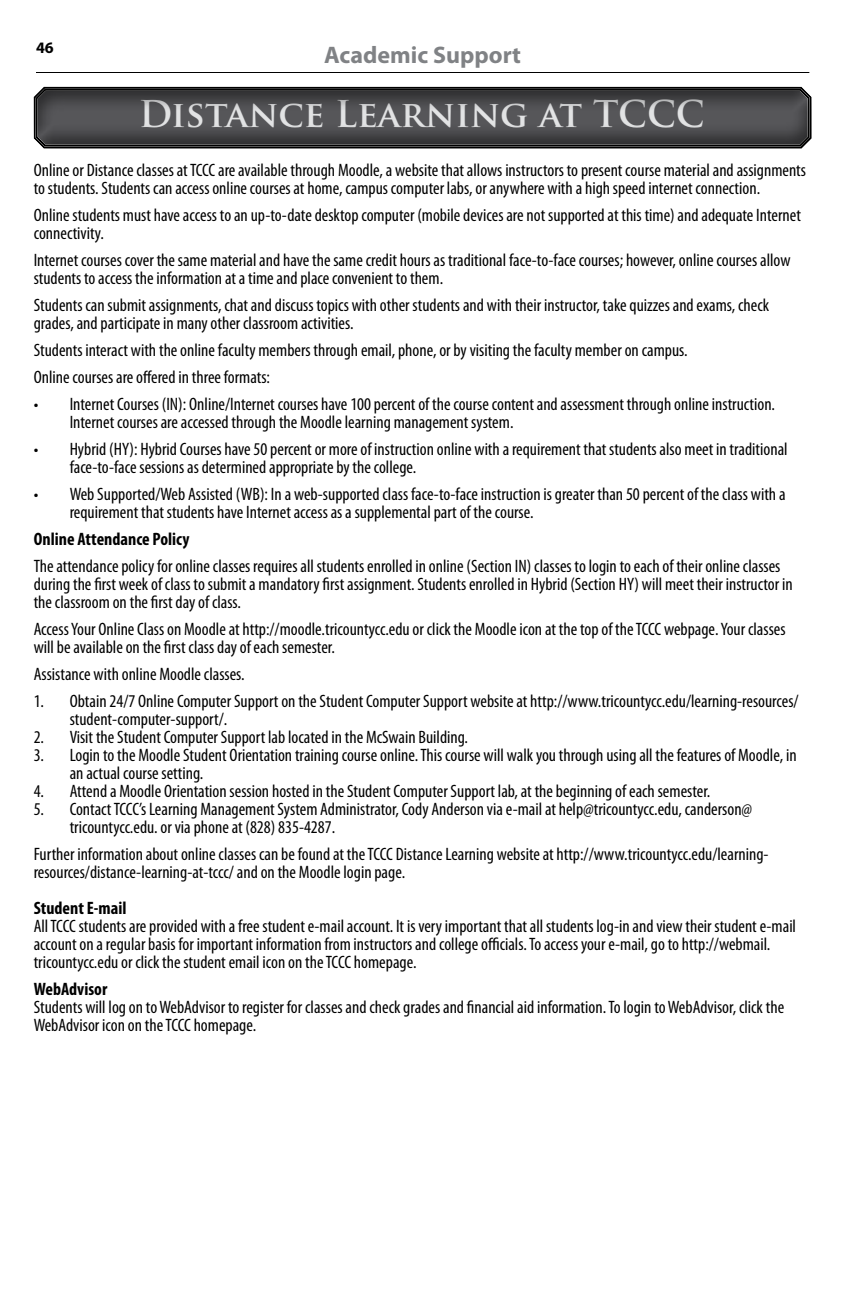
<style>
.page{position:relative;width:864px;height:1296px;background:#fff}
.page>*{position:absolute;margin:0;border:0;box-sizing:border-box;transform-origin:0 0}
.t1{font:700 36px "Trajan Pro";color:#e2e3e4}
.t2{font:700 24px "Myriad Pro";color:#808285}
.t3{font:condensed 18px/18px "Myriad Pro";color:#000}
.t4{font:700 condensed 18px "Myriad Pro";color:#000}
.t5{font:700 16px "Myriad Pro";color:#000}
</style>
<div class="page">
<hr style="left:36px;top:72px;width:773px;height:1px;background:#000">
<div style="left:32px;top:85px;width:782px;height:66px;background:#000;opacity:.5"></div>
<p class="t5" style="left:36px;top:37px;width:19px">46</p>
<h2 class="t2" style="left:324px;top:40px;width:198px">Academic Support</h2>
<h1 class="t1" style="left:139px;top:91px;width:567px">Distance Learning at TCCC</h1>
<p class="t3" style="left:34px;top:161px;width:774px">Online or Distance classes at TCCC are available through Moodle, a website that allows instructors to present course material and assignments to students. Students can access online courses at home, campus computer labs, or anywhere with a high speed internet connection.</p>
<p class="t3" style="left:34px;top:206px;width:769px">Online students must have access to an up-to-date desktop computer (mobile devices are not supported at this time) and adequate Internet connectivity.</p>
<p class="t3" style="left:34px;top:251px;width:758px">Internet courses cover the same material and have the same credit hours as traditional face-to-face courses; however, online courses allow students to access the information at a time and place convenient to them.</p>
<p class="t3" style="left:34px;top:296px;width:737px">Students can submit assignments, chat and discuss topics with other students and with their instructor, take quizzes and exams, check grades, and participate in many other classroom activities.</p>
<p class="t3" style="left:34px;top:336px;width:656px;line-height:27px">Students interact with the online faculty members through email, phone, or by visiting the faculty member on campus.<br>Online courses are offered in three formats:</p>
<p class="t3" style="left:70px;top:395px;width:707px;text-indent:-36px">• Internet Courses (IN): Online/Internet courses have 100 percent of the course content and assessment through online instruction.<br>Internet courses are accessed through the Moodle learning management system.</p>
<p class="t3" style="left:70px;top:440px;width:720px;text-indent:-36px">• Hybrid (HY): Hybrid Courses have 50 percent or more of instruction online with a requirement that students also meet in traditional face-to-face sessions as determined appropriate by the college.</p>
<p class="t3" style="left:70px;top:485px;width:717px;text-indent:-36px">• Web Supported/Web Assisted (WB): In a web-supported class face-to-face instruction is greater than 50 percent of the class with a requirement that students have Internet access as a supplemental part of the course.</p>
<p class="t4" style="left:34px;top:528px;width:157px">Online Attendance Policy</p>
<p class="t3" style="left:34px;top:557px;width:761px">The attendance policy for online classes requires all students enrolled in online (Section IN) classes to login to each of their online classes during the first week of class to submit a mandatory first assignment. Students enrolled in Hybrid (Section HY) will meet their instructor in the classroom on the first day of class.</p>
<p class="t3" style="left:34px;top:620px;width:753px">Access Your Online Class on Moodle at http://moodle.tricountycc.edu or click the Moodle icon at the top of the TCCC webpage. Your classes will be available on the first class day of each semester.</p>
<p class="t3" style="left:34px;top:665px;width:213px">Assistance with online Moodle classes.</p>
<p class="t3" style="left:70px;top:692px;width:730px;text-indent:-36px">1. Obtain 24/7 Online Computer Support on the Student Computer Support website at http://www.tricountycc.edu/learning-resources/ student-computer-support/.</p>
<p class="t3" style="left:34px;top:728px;width:436px">2. Visit the Student Computer Support lab located in the McSwain Building.</p>
<p class="t3" style="left:70px;top:746px;width:728px;text-indent:-36px">3. Login to the Moodle Student Orientation training course online. This course will walk you through using all the features of Moodle, in an actual course setting.</p>
<p class="t3" style="left:34px;top:782px;width:678px">4. Attend a Moodle Orientation session hosted in the Student Computer Support lab, at the beginning of each semester.</p>
<p class="t3" style="left:70px;top:800px;width:684px;text-indent:-36px">5. Contact TCCC’s Learning Management System Administrator, Cody Anderson via e-mail at help@tricountycc.edu, canderson@ tricountycc.edu. or via phone at (828) 835-4287.</p>
<p class="t3" style="left:34px;top:845px;width:736px">Further information about online classes can be found at the TCCC Distance Learning website at http://www.tricountycc.edu/learning&shy;resources/distance-learning-at-tccc/ and on the Moodle login page.</p>
<p class="t4" style="left:34px;top:897px;width:94px">Student E-mail</p>
<p class="t3" style="left:34px;top:917px;width:764px">All TCCC students are provided with a free student e-mail account. It is very important that all students log-in and view their student e-mail account on a regular basis for important information from instructors and college officials. To access your e-mail, go to http://webmail. tricountycc.edu or click the student email icon on the TCCC homepage.</p>
<p class="t4" style="left:34px;top:978px;width:75px">WebAdvisor</p>
<p class="t3" style="left:34px;top:998px;width:752px">Students will log on to WebAdvisor to register for classes and check grades and financial aid information. To login to WebAdvisor, click the<br>WebAdvisor icon on the TCCC homepage.</p>
</div>
